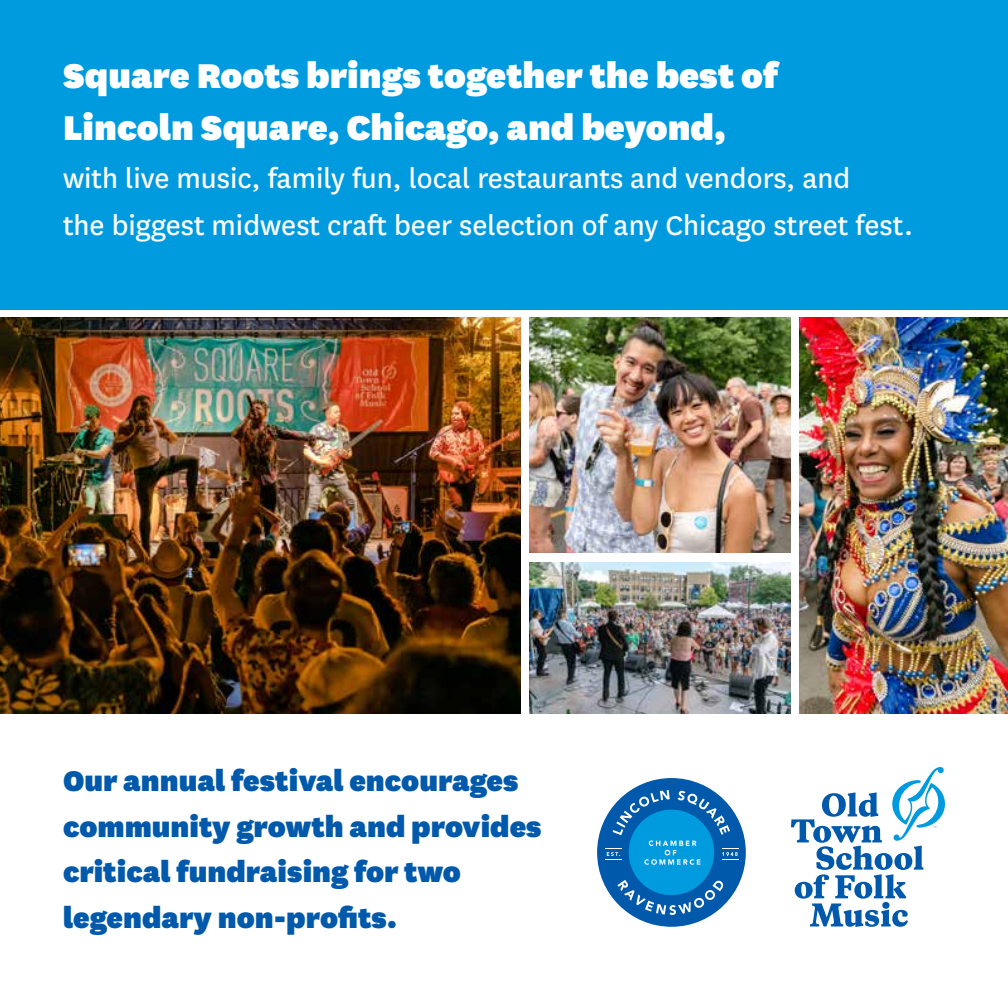
<style>
.page{position:relative;width:1008px;height:1008px;background:#fff}
.page>*{position:absolute;margin:0;border:0;box-sizing:border-box;transform-origin:0 0}
.t1{font:900 40.25px/52.5px "National";color:#fff}
.t2{font:900 33.25px/45.5px "National";color:#0059aa}
.t3{font:31.5px/47.2px "National";color:#fff}
</style>
<div class="page">
<div style="left:0;top:0;width:1008px;height:309px;background:#009bdf"></div>
<div style="left:597px;top:778px;width:149px;height:149px;background:#0059aa;border-radius:50%"></div>
<div style="left:629px;top:810px;width:85px;height:85px;background:#009bdf;border-radius:50%"></div>
<svg style="left:644px;top:841px;width:57px;height:24px"></svg>
<svg style="left:722px;top:848px;width:16px;height:12px"></svg>
<svg style="left:613px;top:790px;width:57px;height:45px"></svg>
<svg style="left:678px;top:791px;width:52px;height:44px"></svg>
<svg style="left:617px;top:880px;width:107px;height:35px"></svg>
<svg style="left:606px;top:848px;width:16px;height:12px"></svg>
<svg style="left:791px;top:767px;width:154px;height:160px"></svg>
<img style="left:0;top:317px;width:521px;height:397px">
<img style="left:530px;top:317px;width:260px;height:235px">
<img style="left:530px;top:562px;width:260px;height:152px">
<img style="left:799px;top:317px;width:209px;height:397px">
<p class="t1" style="left:63px;top:47px;width:717px">Square Roots brings together the best of<br>Lincoln Square, Chicago, and beyond,</p>
<p class="t3" style="left:63px;top:153px;width:852px">with live music, family fun, local restaurants and vendors, and<br>the biggest midwest craft beer selection of any Chicago street fest.</p>
<p class="t2" style="left:63px;top:756px;width:480px">Our annual festival encourages community growth and provides critical fundraising for two legendary non-profits.</p>
</div>
